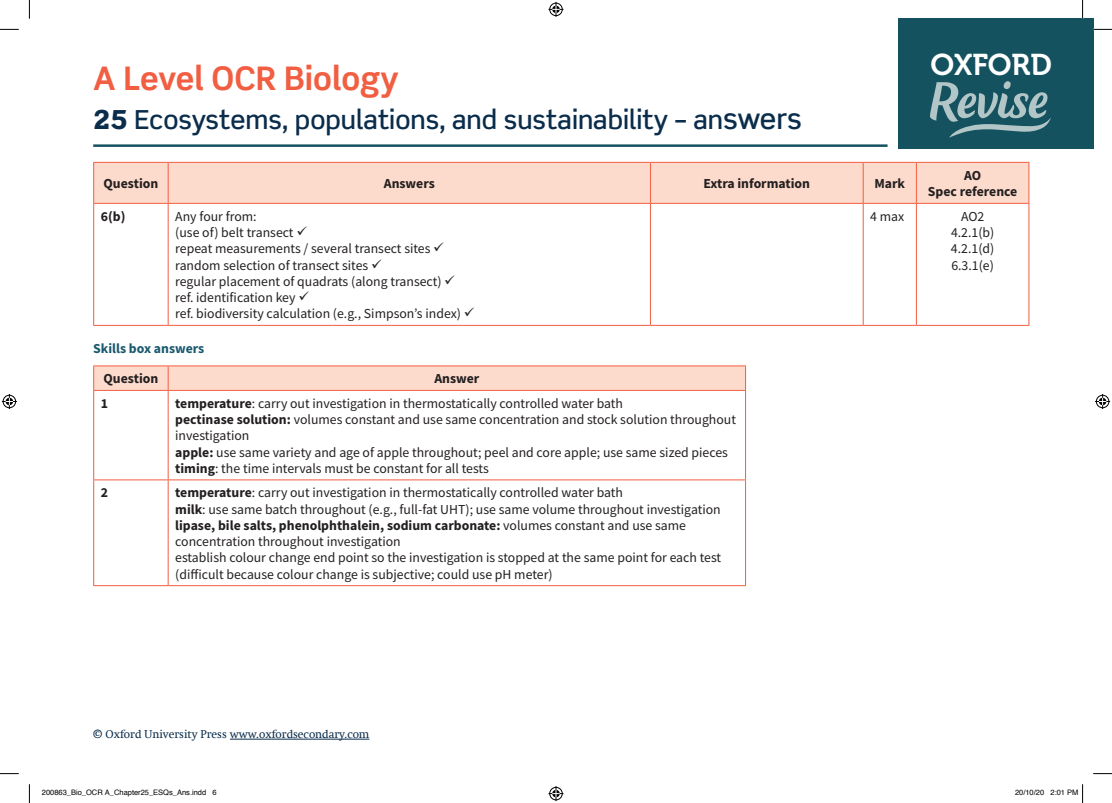
<style>
.page{position:relative;width:1112px;height:803px;background:#fff}
.page>*{position:absolute;margin:0;border:0;box-sizing:border-box;transform-origin:0 0}
.t1{font:700 32.5px "Scene Std";color:#f15e42}
.t2{font:29.88px "Museo 700";color:#fff}
.t3{font:500 26.25px "Scene Std";color:#0b2d4c}
.Answer_text_range_l{font:13.75px/16.2px "Source Sans Pro";color:#231f20}
.Answer_text_table_h{font:700 13.75px "Source Sans Pro";color:#231f20}
.Answer_text_centred{font:13.75px "Source Sans Pro";color:#231f20}
.Answer_text_range_l-2{font:700 13.75px "Source Sans Pro";color:#231f20}
.Answer_text_range_l-3{font:700 13.75px "Source Sans Pro";color:#19596e}
.t4{font:11.25px "OUP2 Swift";color:#0b2d4c}
.t5{font:7.5px "Helvetica";color:#000}
.s1{font-weight:900}
.s2{font-size:28.75px}
.s3{font-weight:700}
</style>
<div class="page">
<div style="left:897px;top:19px;width:195px;height:130px;background:#155260"></div>
<svg style="left:930px;top:81px;width:120px;height:57px"></svg>
<hr style="left:93px;top:144px;width:794px;height:3px;background:#155260">
<hr style="left:230px;top:739px;width:139px;height:1px;background:#0b2d4c">
<div style="left:94px;top:163px;width:934px;height:40px;background:#fddbcc"></div>
<hr style="left:168px;top:163px;width:1px;height:40px;background:#f15e42">
<hr style="left:649px;top:163px;width:1px;height:40px;background:#f15e42">
<hr style="left:862px;top:163px;width:1px;height:40px;background:#f15e42">
<hr style="left:915px;top:163px;width:1px;height:40px;background:#f15e42">
<hr style="left:168px;top:204px;width:1px;height:121px;background:#f15e42">
<hr style="left:649px;top:204px;width:1px;height:121px;background:#f15e42">
<hr style="left:862px;top:204px;width:1px;height:121px;background:#f15e42">
<hr style="left:915px;top:204px;width:1px;height:121px;background:#f15e42">
<hr style="left:93px;top:204px;width:1px;height:121px;background:#f15e42">
<hr style="left:1028px;top:204px;width:1px;height:121px;background:#f15e42">
<hr style="left:93px;top:325px;width:75px;height:1px;background:#f15e42">
<hr style="left:168px;top:325px;width:482px;height:1px;background:#f15e42">
<hr style="left:650px;top:325px;width:213px;height:1px;background:#f15e42">
<hr style="left:863px;top:325px;width:53px;height:1px;background:#f15e42">
<hr style="left:916px;top:325px;width:113px;height:1px;background:#f15e42">
<hr style="left:93px;top:162px;width:75px;height:1px;background:#f15e42">
<hr style="left:93px;top:163px;width:1px;height:40px;background:#f15e42">
<hr style="left:168px;top:162px;width:482px;height:1px;background:#f15e42">
<hr style="left:650px;top:162px;width:213px;height:1px;background:#f15e42">
<hr style="left:863px;top:162px;width:53px;height:1px;background:#f15e42">
<hr style="left:916px;top:162px;width:113px;height:1px;background:#f15e42">
<hr style="left:1028px;top:163px;width:1px;height:40px;background:#f15e42">
<hr style="left:93px;top:203px;width:75px;height:1px;background:#f15e42">
<hr style="left:168px;top:203px;width:482px;height:1px;background:#f15e42">
<hr style="left:650px;top:203px;width:213px;height:1px;background:#f15e42">
<hr style="left:863px;top:203px;width:53px;height:1px;background:#f15e42">
<hr style="left:916px;top:203px;width:113px;height:1px;background:#f15e42">
<hr style="left:93px;top:391px;width:1px;height:88px;background:#f15e42">
<hr style="left:168px;top:391px;width:1px;height:88px;background:#f15e42">
<hr style="left:745px;top:391px;width:1px;height:88px;background:#f15e42">
<hr style="left:93px;top:479px;width:75px;height:1px;background:#f15e42">
<hr style="left:93px;top:480px;width:1px;height:105px;background:#f15e42">
<hr style="left:168px;top:479px;width:577px;height:1px;background:#f15e42">
<hr style="left:168px;top:480px;width:1px;height:105px;background:#f15e42">
<hr style="left:745px;top:480px;width:1px;height:105px;background:#f15e42">
<hr style="left:93px;top:585px;width:75px;height:1px;background:#f15e42">
<hr style="left:168px;top:585px;width:577px;height:1px;background:#f15e42">
<hr style="left:93px;top:365px;width:75px;height:1px;background:#f15e42">
<hr style="left:168px;top:365px;width:577px;height:1px;background:#f15e42">
<svg style="left:93px;top:366px;width:653px;height:24px"></svg>
<hr style="left:93px;top:390px;width:75px;height:1px;background:#f15e42">
<hr style="left:168px;top:390px;width:577px;height:1px;background:#f15e42">
<svg style="left:0;top:29px;width:19px;height:1px"></svg>
<svg style="left:1092px;top:29px;width:19px;height:1px"></svg>
<svg style="left:0;top:773px;width:19px;height:1px"></svg>
<svg style="left:1093px;top:773px;width:18px;height:1px"></svg>
<svg style="left:29px;top:0;width:1px;height:19px"></svg>
<svg style="left:29px;top:784px;width:1px;height:19px"></svg>
<svg style="left:1081px;top:0;width:2px;height:19px"></svg>
<svg style="left:548px;top:2px;width:15px;height:15px"></svg>
<svg style="left:548px;top:786px;width:15px;height:15px"></svg>
<svg style="left:2px;top:394px;width:15px;height:15px"></svg>
<svg style="left:1095px;top:394px;width:14px;height:15px"></svg>
<svg style="left:1082px;top:784px;width:1px;height:19px"></svg>
<h1 class="t1" style="left:93px;top:58px;width:307px">A Level OCR Biology</h1>
<h3 class="t3" style="left:93px;top:103px;width:710px"><span class="s1">25</span> Ecosystems, populations, and sustainability – an<span class="s2">swers</span></h3>
<p class="Answer_text_table_h" style="left:103px;top:174px;width:56px">Question</p>
<p class="Answer_text_table_h" style="left:383px;top:174px;width:52px">Answers</p>
<p class="Answer_text_table_h" style="left:703px;top:174px;width:108px">Extra information</p>
<p class="Answer_text_table_h" style="left:874px;top:174px;width:32px">Mark</p>
<h2 class="t2" style="left:930px;top:48px;width:123px">OXFORD</h2>
<p class="Answer_text_table_h" style="left:963px;top:166px;width:19px">AO</p>
<p class="Answer_text_table_h" style="left:927px;top:182px;width:91px">Spec reference</p>
<p class="Answer_text_range_l-2" style="left:101px;top:207px;width:26px">6(b)</p>
<p class="Answer_text_range_l" style="left:175px;top:208px;width:83px">Any four from:</p>
<p class="Answer_text_range_l" style="left:175px;top:224px;width:133px">(use of) belt transect ✓</p>
<p class="Answer_text_range_l" style="left:175px;top:240px;width:270px">repeat measurements / several transect sites ✓</p>
<p class="Answer_text_range_l" style="left:175px;top:257px;width:208px">random selection of transect sites ✓</p>
<p class="Answer_text_range_l" style="left:175px;top:273px;width:281px">regular placement of quadrats (along transect) ✓</p>
<p class="Answer_text_range_l" style="left:175px;top:289px;width:135px">ref. identification key ✓</p>
<p class="Answer_text_range_l" style="left:175px;top:305px;width:301px">ref. biodiversity calculation (e.g., Simpson’s index) ✓</p>
<p class="Answer_text_range_l-3" style="left:93px;top:339px;width:112px">Skills box answers</p>
<p class="Answer_text_range_l-2" style="left:103px;top:369px;width:56px">Question</p>
<p class="Answer_text_range_l-2" style="left:434px;top:369px;width:46px">Answer</p>
<p class="Answer_text_range_l-2" style="left:101px;top:394px;width:9px">1</p>
<p class="Answer_text_range_l" style="left:175px;top:395px;width:449px"><span class="s3">temperature</span>: carry out investigation in thermostatically controlled water bath</p>
<p class="Answer_text_range_l" style="left:175px;top:411px;width:562px"><span class="s3">pectinase solution:</span> volumes constant and use same concentration and stock solution throughout investigation</p>
<p class="Answer_text_range_l" style="left:175px;top:444px;width:554px"><span class="s3">apple:</span> use same variety and age of apple throughout; peel and core apple; use same sized pieces</p>
<p class="Answer_text_range_l" style="left:175px;top:460px;width:315px"><span class="s3">timing</span>: the time intervals must be constant for all tests</p>
<p class="Answer_text_range_l-2" style="left:101px;top:483px;width:9px">2</p>
<p class="Answer_text_range_l" style="left:175px;top:484px;width:449px"><span class="s3">temperature</span>: carry out investigation in thermostatically controlled water bath</p>
<p class="Answer_text_range_l" style="left:175px;top:501px;width:547px"><span class="s3">milk</span>: use same batch throughout (e.g., full-fat UHT); use same volume throughout investigation</p>
<p class="Answer_text_range_l" style="left:175px;top:517px;width:512px"><span class="s3">lipase, bile salts, phenolphthalein, sodium carbonate:</span> volumes constant and use same concentration throughout investigation</p>
<p class="Answer_text_range_l" style="left:175px;top:549px;width:547px">establish colour change end point so the investigation is stopped at the same point for each test (difficult because colour change is subjective; could use pH meter)</p>
<p class="t4" style="left:93px;top:728px;width:278px">© Oxford University Press www.oxfordsecondary.com</p>
<p class="Answer_text_range_l" style="left:870px;top:208px;width:36px">4 max</p>
<p class="Answer_text_centred" style="left:960px;top:207px;width:25px">AO2</p>
<p class="Answer_text_centred" style="left:950px;top:224px;width:45px">4.2.1(b)</p>
<p class="Answer_text_centred" style="left:950px;top:240px;width:45px">4.2.1(d)</p>
<p class="Answer_text_centred" style="left:951px;top:256px;width:44px">6.3.1(e)</p>
<p class="t5" style="left:42px;top:787px;width:176px">200863_Bio_OCR A_Chapter25_ESQs_Ans.indd 6</p>
<p class="t5" style="left:1014px;top:787px;width:65px">20/10/20 2:01 PM</p>
</div>
